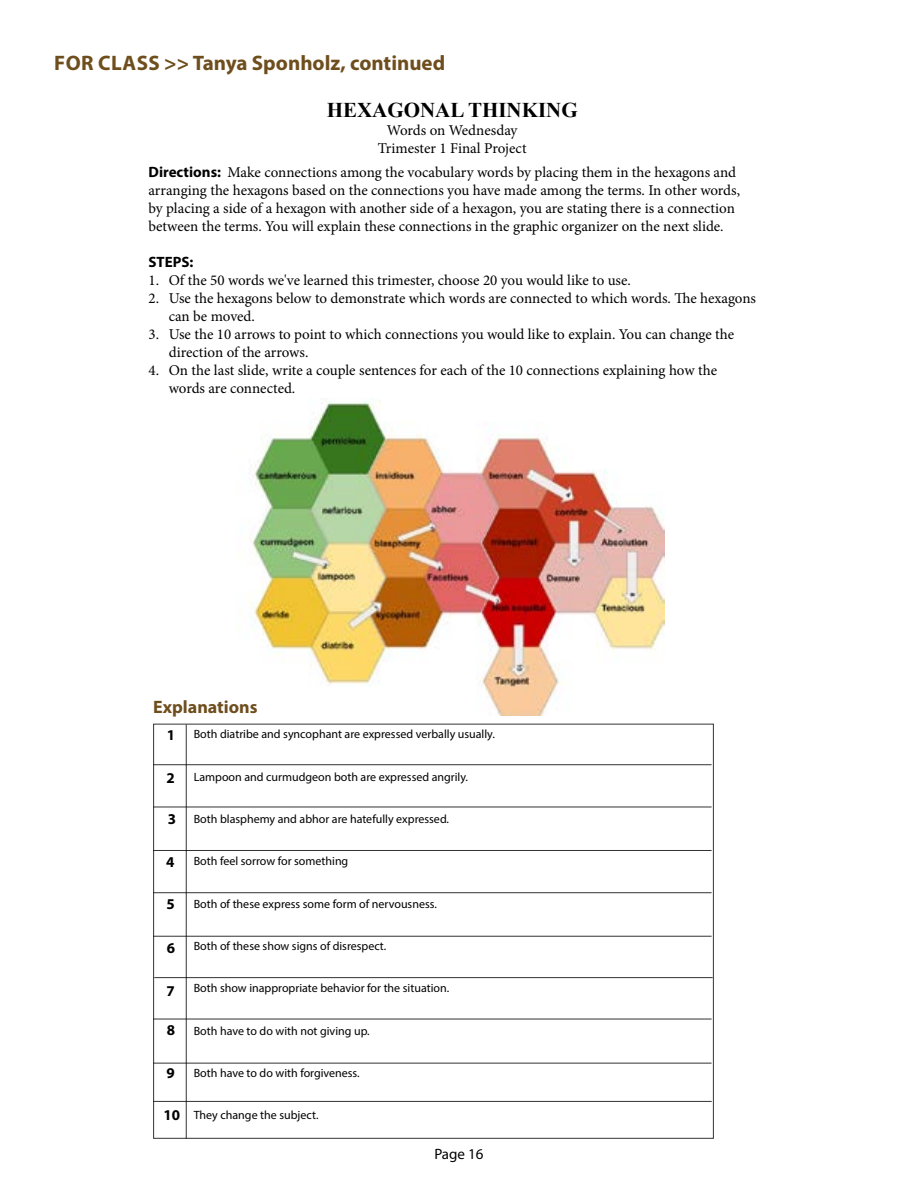
<style>
.page{position:relative;width:918px;height:1188px;background:#fff}
.page>*{position:absolute;margin:0;border:0;box-sizing:border-box;transform-origin:0 0}
.t1{font:700 21px "Myriad Pro";color:#6e4e1d}
.t2{font:700 21px "Times New Roman";color:#000}
.t3{font:700 18px "Myriad Pro";color:#6e4e1d}
.t4{font:15px/18px "Minion Pro";letter-spacing:-.005em;color:#000}
.t5{font:700 15px "Myriad Pro";color:#000}
.t6{font:15px "Myriad Pro";color:#000}
.t7{font:12px "Myriad Pro";color:#000}
.s1{font-family:"Myriad Pro";font-weight:700}
</style>
<div class="page">
<img style="left:249px;top:398px;width:416px;height:318px">
<hr style="left:186px;top:725px;width:1px;height:414px;background:#000">
<hr style="left:153px;top:764px;width:559px;height:1px;background:#000">
<hr style="left:153px;top:807px;width:559px;height:1px;background:#000">
<hr style="left:153px;top:850px;width:559px;height:1px;background:#000">
<hr style="left:153px;top:892px;width:559px;height:1px;background:#000">
<hr style="left:153px;top:936px;width:559px;height:1px;background:#000">
<hr style="left:153px;top:1019px;width:559px;height:1px;background:#000">
<hr style="left:153px;top:1063px;width:559px;height:1px;background:#000">
<hr style="left:154px;top:977px;width:559px;height:1px;background:#000">
<hr style="left:153px;top:1101px;width:559px;height:1px;background:#000">
<h1 class="t1" style="left:54px;top:49px;width:393px">FOR CLASS &gt;&gt; Tanya Sponholz, continued</h1>
<h1 class="t2" style="left:327px;top:94px;width:253px">HEXAGONAL THINKING</h1>
<p class="t4" style="left:378px;top:121px;width:150px;text-align:center">Words on Wednesday<br>Trimester 1 Final Project</p>
<p class="t4" style="left:149px;top:164px;width:593px"><span class="s1">Directions:</span> Make connections among the vocabulary words by placing them in the hexagons and arranging the hexagons based on the connections you have made among the terms. In other words, by placing a side of a hexagon with another side of a hexagon, you are stating there is a connection between the terms. You will explain these connections in the graphic organizer on the next slide.</p>
<p class="t5" style="left:149px;top:252px;width:47px">STEPS:</p>
<p class="t4" style="left:149px;top:272px;width:484px">1. Of the 50 words we've learned this trimester, choose 20 you would like to use.</p>
<p class="t4" style="left:169px;top:290px;width:589px;text-indent:-20px">2. Use the hexagons below to demonstrate which words are connected to which words. The hexagons can be moved.</p>
<p class="t4" style="left:169px;top:326px;width:567px;text-indent:-20px">3. Use the 10 arrows to point to which connections you would like to explain. You can change the direction of the arrows.</p>
<p class="t4" style="left:169px;top:362px;width:550px;text-indent:-20px">4. On the last slide, write a couple sentences for each of the 10 connections explaining how the words are connected.</p>
<p class="t3" style="left:153px;top:695px;width:106px">Explanations</p>
<p class="t7" style="left:194px;top:727px;width:303px">Both diatribe and syncophant are expressed verbally usually.</p>
<p class="t7" style="left:194px;top:769px;width:276px">Lampoon and curmudgeon both are expressed angrily.</p>
<p class="t7" style="left:194px;top:812px;width:257px">Both blasphemy and abhor are hatefully expressed.</p>
<p class="t7" style="left:194px;top:854px;width:156px">Both feel sorrow for something</p>
<p class="t7" style="left:194px;top:896px;width:245px">Both of these express some form of nervousness.</p>
<p class="t7" style="left:194px;top:939px;width:194px">Both of these show signs of disrespect.</p>
<p class="t7" style="left:194px;top:981px;width:257px">Both show inappropriate behavior for the situation.</p>
<p class="t7" style="left:194px;top:1023px;width:177px">Both have to do with not giving up.</p>
<p class="t7" style="left:194px;top:1065px;width:168px">Both have to do with forgiveness.</p>
<p class="t7" style="left:194px;top:1108px;width:126px">They change the subject.</p>
<p class="t5" style="left:167px;top:725px;width:10px">1</p>
<p class="t5" style="left:166px;top:768px;width:10px">2</p>
<p class="t5" style="left:168px;top:809px;width:10px">3</p>
<p class="t5" style="left:166px;top:852px;width:10px">4</p>
<p class="t5" style="left:166px;top:894px;width:10px">5</p>
<p class="t5" style="left:167px;top:938px;width:10px">6</p>
<p class="t5" style="left:166px;top:981px;width:10px">7</p>
<p class="t5" style="left:167px;top:1020px;width:10px">8</p>
<p class="t5" style="left:167px;top:1063px;width:10px">9</p>
<p class="t5" style="left:164px;top:1105px;width:18px">10</p>
<p class="t6" style="left:434px;top:1144px;width:51px">Page 16</p>
</div>
